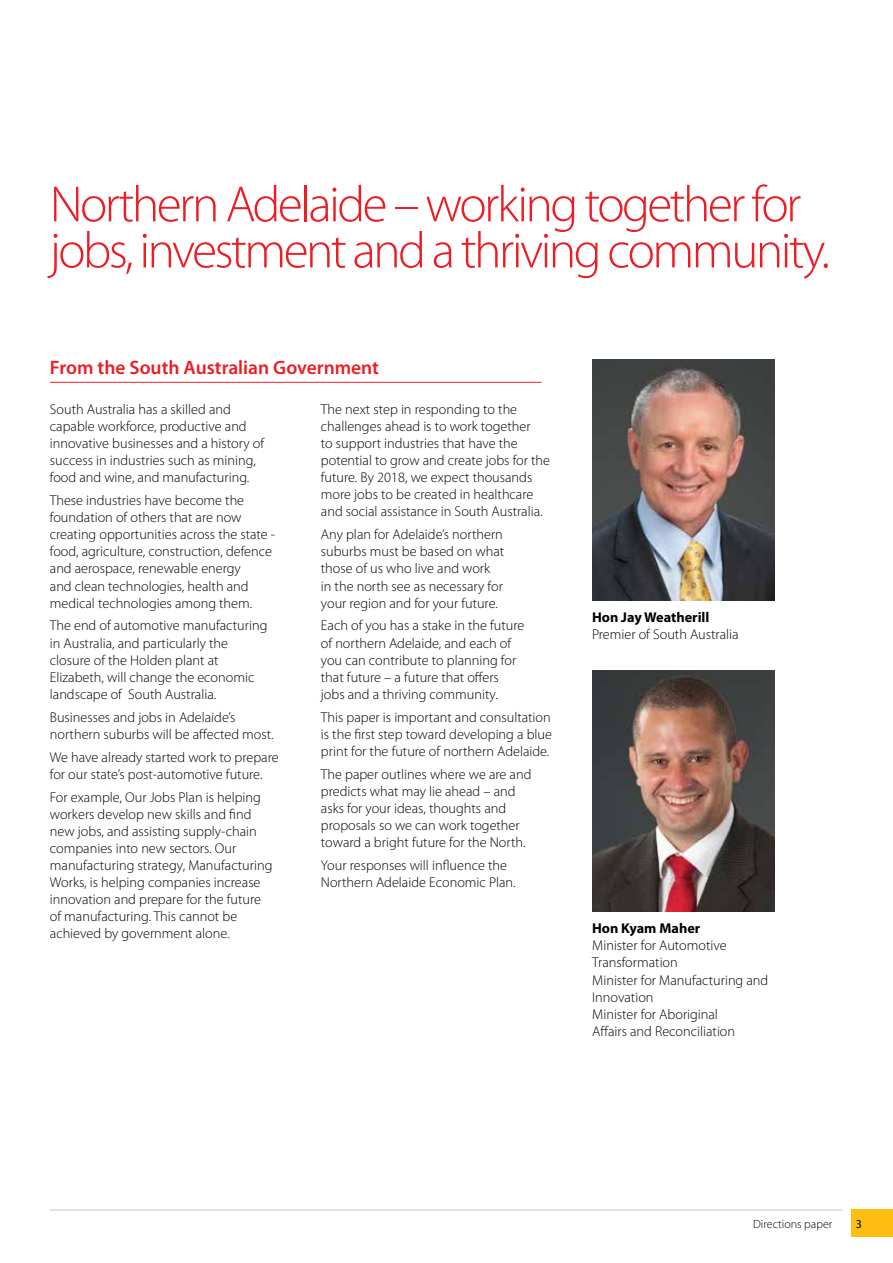
<style>
.page{position:relative;width:893px;height:1263px;background:#fff}
.page>*{position:absolute;margin:0;border:0;box-sizing:border-box;transform-origin:0 0}
.t1{font:300 51.3px/46.2px "Myriad Pro";letter-spacing:-.05em;color:#ed1d24}
.t2{font:600 19.35px "Myriad Pro";color:#ed1d24}
.t3{font:300 14.25px/17.1px "Myriad Pro";color:#000}
.t4{font:700 14.25px "Myriad Pro";color:#000}
.t5{font:300 12px "Myriad Pro";color:#000}
.t6{font:12px "Myriad Pro";color:#000}
</style>
<div class="page">
<hr style="left:50px;top:382px;width:491px;height:1px;background:#ed1d24">
<img style="left:592px;top:359px;width:183px;height:241px">
<img style="left:592px;top:671px;width:183px;height:241px">
<hr style="left:50px;top:1210px;width:793px;height:1px;background:#c7c8ca">
<div style="left:851px;top:1210px;width:42px;height:27px;background:#febe10"></div>
<h1 class="t1" style="left:50px;top:182px;width:781px">Northern Adelaide – working together for jobs, investment and a thriving community.</h1>
<h2 class="t2" style="left:50px;top:355px;width:331px">From the South Australian Government</h2>
<p class="t3" style="left:50px;top:401px;width:216px">South Australia has a skilled and capable workforce, productive and innovative businesses and a history of success in industries such as mining, food and wine, and manufacturing.</p>
<p class="t3" style="left:50px;top:492px;width:227px">These industries have become the foundation of others that are now creating opportunities across the state - food, agriculture, construction, defence and aerospace, renewable energy<br>and clean technologies, health and medical technologies among them.</p>
<p class="t3" style="left:50px;top:617px;width:219px">The end of automotive manufacturing in Australia, and particularly the closure of the Holden plant at Elizabeth, will change the economic landscape of South Australia.</p>
<p class="t3" style="left:50px;top:708px;width:225px">Businesses and jobs in Adelaide’s northern suburbs will be affected most.</p>
<p class="t3" style="left:50px;top:748px;width:230px">We have already started work to prepare for our state’s post-automotive future.</p>
<p class="t3" style="left:50px;top:788px;width:224px">For example, Our Jobs Plan is helping workers develop new skills and find new jobs, and assisting supply-chain companies into new sectors. Our manufacturing strategy, Manufacturing Works, is helping companies increase innovation and prepare for the future of manufacturing. This cannot be achieved by government alone.</p>
<p class="t3" style="left:321px;top:401px;width:231px">The next step in responding to the challenges ahead is to work together<br>to support industries that have the potential to grow and create jobs for the future. By 2018, we expect thousands more jobs to be created in healthcare and social assistance in South Australia.</p>
<p class="t3" style="left:321px;top:526px;width:185px">Any plan for Adelaide’s northern suburbs must be based on what those of us who live and work in the north see as necessary for your region and for your future.</p>
<p class="t3" style="left:321px;top:617px;width:205px">Each of you has a stake in the future of northern Adelaide, and each of you can contribute to planning for that future – a future that offers jobs and a thriving community.</p>
<p class="t3" style="left:321px;top:708px;width:233px;text-align:justify">This paper is important and consultation is the first step toward developing a blue print for the future of northern Adelaide.</p>
<p class="t3" style="left:321px;top:766px;width:212px">The paper outlines where we are and predicts what may lie ahead – and asks for your ideas, thoughts and proposals so we can work together toward a bright future for the North.</p>
<p class="t3" style="left:321px;top:857px;width:196px">Your responses will influence the<br>Northern Adelaide Economic Plan.</p>
<p class="t4" style="left:592px;top:607px;width:119px">Hon Jay Weatherill</p>
<p class="t3" style="left:592px;top:626px;width:148px">Premier of South Australia</p>
<p class="t4" style="left:592px;top:919px;width:110px">Hon Kyam Maher</p>
<p class="t3" style="left:592px;top:937px;width:178px">Minister for Automotive<br>Transformation<br>Minister for Manufacturing and<br>Innovation<br>Minister for Aboriginal<br>Affairs and Reconciliation</p>
<p class="t5" style="left:753px;top:1217px;width:81px">Directions paper</p>
<p class="t6" style="left:856px;top:1216px;width:8px">3</p>
</div>
